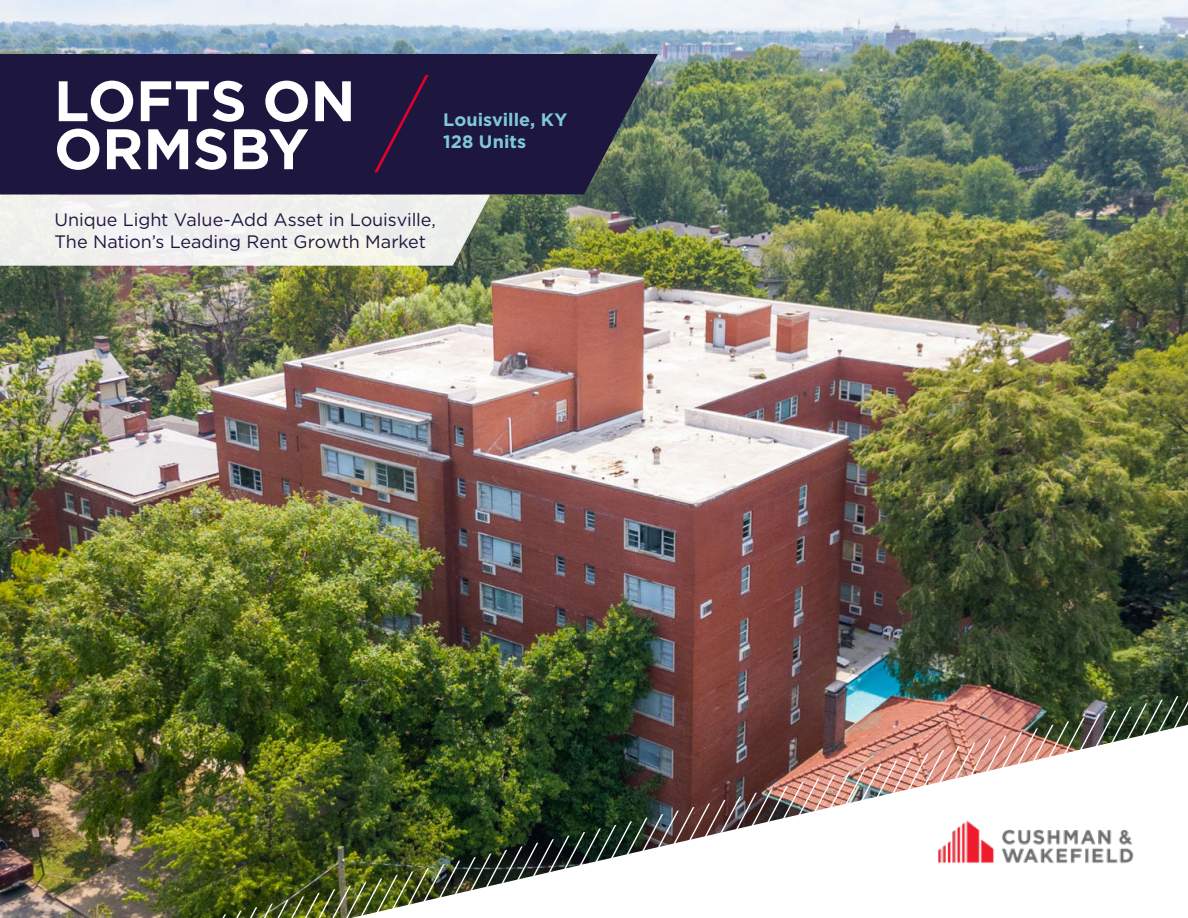
<style>
.page{position:relative;width:1188px;height:918px;background:#fff}
.page>*{position:absolute;margin:0;border:0;box-sizing:border-box;transform-origin:0 0}
.cwCOVER_-_Property_Name_-_Single{font:700 57px/48px "Gotham";letter-spacing:-.005em;color:#fff}
.cwINTRO{font:18px/21.6px "Gotham";letter-spacing:-.005em;color:#1d1740}
.cwCOVER_-_city__state{font:700 18px "Gotham";letter-spacing:.005em;color:#80c9d6}
</style>
<div class="page">
<img style="left:0;top:0;width:1188px;height:918px">
<img style="left:143px;top:638px;width:1045px;height:280px">
<img style="left:351px;top:725px;width:837px;height:193px">
<img style="left:938px;top:820px;width:196px;height:52px">
<svg style="left:0;top:194px;width:490px;height:72px"></svg>
<div style="left:0;top:54px;width:658px;height:140px;background:#1d1740"></div>
<div style="left:371px;top:74px;width:61px;height:100px;background:#1d1740"></div>
<p class="cwCOVER_-_Property_Name_-_Single" style="left:54px;top:77px;width:303px">LOFTS ON<br>ORMSBY</p>
<p class="cwCOVER_-_city__state" style="left:443px;top:107px;width:126px">Louisville, KY</p>
<p class="cwCOVER_-_city__state" style="left:443px;top:130px;width:84px">128 Units</p>
<p class="cwINTRO" style="left:54px;top:209px;width:383px">Unique Light Value-Add Asset in Louisville,<br>The Nation’s Leading Rent Growth Market</p>
</div>
